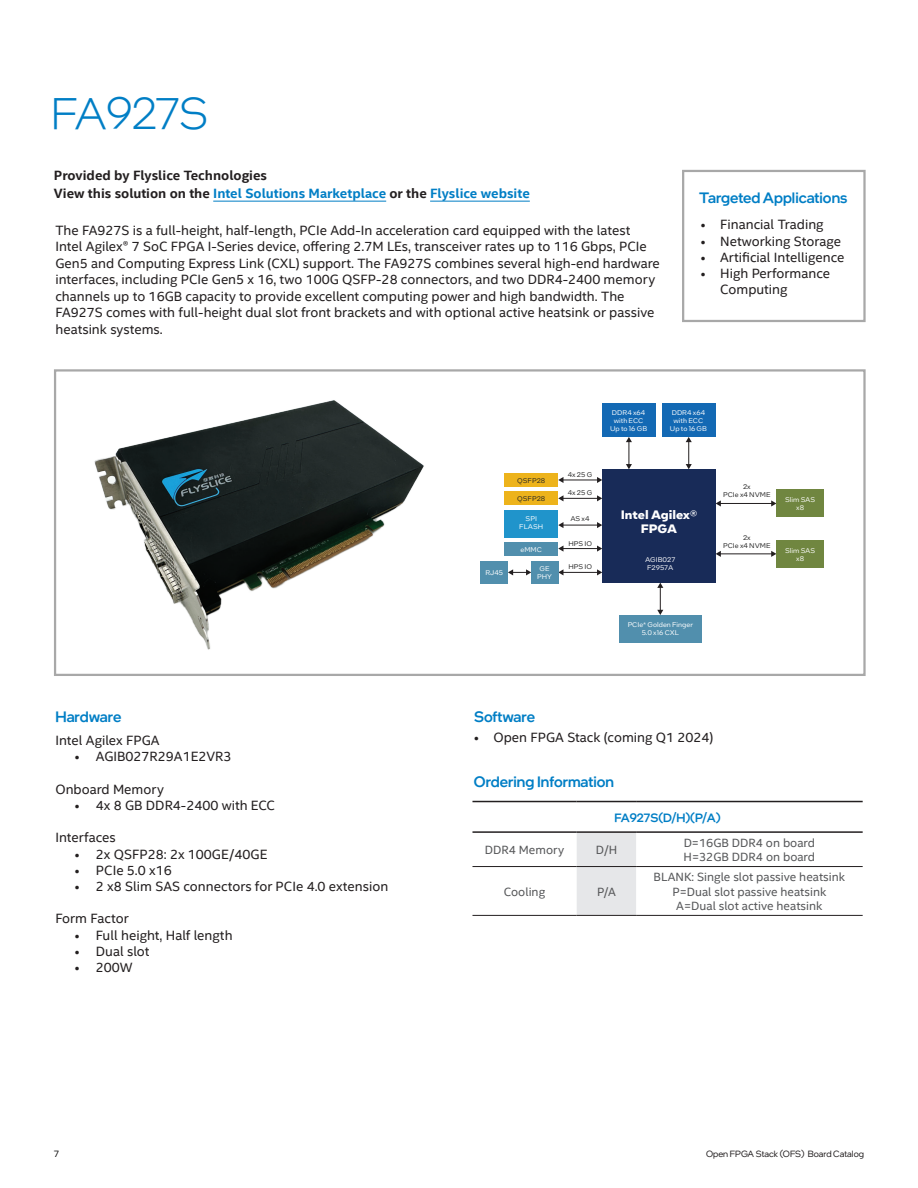
<style>
.page{position:relative;width:918px;height:1188px;background:#fff}
.page>*{position:absolute;margin:0;border:0;box-sizing:border-box;transform-origin:0 0}
.t1{font:300 45px "Intel One Display";letter-spacing:-.01em;color:#007ec5}
.t2{font:500 15px "Intel One Display";color:#007ec5}
.t3{font:13.5px/16.5px "Intel Clear";color:#231f20}
.t4{font:700 13.5px/18px "Intel Clear";color:#231f20}
.t5{font:700 12.15px/14.5px "Intel One Text";color:#fff;text-align:center}
.t6{font:12px/14.4px "Intel Clear";color:#57585a}
.t7{font:500 12px "Intel One Display";color:#007ec5}
.t8{font:9px "Intel One Display";color:#231f20}
.t9{font:9px "Intel One Display";color:#000}
.t10{font:6.75px/8.1px "Intel One Text";color:#fff;text-align:center}
.t11{font:6.75px/8.1px "Intel One Text";color:#242424;text-align:center}
.s1{color:#007ec5}
</style>
<div class="page">
<hr style="left:213px;top:201px;width:173px;height:1px;background:#007ec5">
<hr style="left:430px;top:201px;width:100px;height:1px;background:#007ec5">
<div style="left:682px;top:170px;width:184px;height:152px;border:2px solid #a8a8a8"></div>
<div style="left:54px;top:369px;width:812px;height:307px;border:2px solid #a8a8a8"></div>
<img style="left:94px;top:400px;width:330px;height:250px">
<div style="left:504px;top:542px;width:54px;height:13px;background:#518fad"></div>
<svg style="left:686px;top:437px;width:6px;height:32px"></svg>
<svg style="left:657px;top:583px;width:6px;height:32px"></svg>
<hr style="left:720px;top:503px;width:52px;height:1px;background:#231f20">
<svg style="left:716px;top:500px;width:5px;height:7px"></svg>
<svg style="left:771px;top:500px;width:5px;height:7px"></svg>
<hr style="left:563px;top:480px;width:35px;height:1px;background:#231f20">
<svg style="left:558px;top:477px;width:5px;height:6px"></svg>
<svg style="left:597px;top:477px;width:5px;height:6px"></svg>
<hr style="left:563px;top:525px;width:35px;height:1px;background:#231f20">
<svg style="left:558px;top:522px;width:5px;height:6px"></svg>
<svg style="left:597px;top:522px;width:5px;height:6px"></svg>
<hr style="left:563px;top:548px;width:35px;height:1px;background:#231f20">
<svg style="left:558px;top:546px;width:5px;height:6px"></svg>
<svg style="left:597px;top:546px;width:5px;height:6px"></svg>
<div style="left:602px;top:469px;width:114px;height:114px;background:#182b58"></div>
<div style="left:504px;top:473px;width:54px;height:14px;background:#edb31b"></div>
<div style="left:662px;top:403px;width:53px;height:34px;background:#1369b4"></div>
<div style="left:619px;top:615px;width:82px;height:27px;background:#518fad"></div>
<div style="left:504px;top:510px;width:54px;height:27px;background:#2094cb"></div>
<div style="left:776px;top:490px;width:48px;height:27px;background:#708640"></div>
<svg style="left:626px;top:437px;width:6px;height:32px"></svg>
<div style="left:602px;top:403px;width:54px;height:34px;background:#1369b4"></div>
<hr style="left:720px;top:553px;width:52px;height:1px;background:#231f20">
<svg style="left:716px;top:551px;width:5px;height:6px"></svg>
<svg style="left:771px;top:551px;width:5px;height:6px"></svg>
<div style="left:776px;top:540px;width:48px;height:27px;background:#708640"></div>
<hr style="left:563px;top:572px;width:35px;height:1px;background:#231f20">
<svg style="left:558px;top:569px;width:5px;height:6px"></svg>
<svg style="left:597px;top:569px;width:5px;height:6px"></svg>
<svg style="left:508px;top:569px;width:23px;height:6px"></svg>
<hr style="left:563px;top:498px;width:35px;height:1px;background:#231f20">
<svg style="left:558px;top:495px;width:5px;height:6px"></svg>
<svg style="left:597px;top:495px;width:5px;height:6px"></svg>
<div style="left:504px;top:492px;width:54px;height:13px;background:#edb31b"></div>
<div style="left:481px;top:561px;width:27px;height:23px;background:#518fad"></div>
<div style="left:531px;top:561px;width:27px;height:23px;background:#518fad"></div>
<svg style="left:472px;top:833px;width:391px;height:82px"></svg>
<hr style="left:472px;top:801px;width:105px;height:1px;background:#231f20">
<hr style="left:577px;top:801px;width:59px;height:1px;background:#231f20">
<hr style="left:636px;top:801px;width:227px;height:1px;background:#231f20">
<hr style="left:472px;top:831px;width:105px;height:2px;background:#231f20">
<hr style="left:577px;top:831px;width:59px;height:2px;background:#231f20">
<hr style="left:636px;top:831px;width:227px;height:2px;background:#231f20">
<hr style="left:472px;top:866px;width:105px;height:1px;background:#231f20">
<hr style="left:577px;top:866px;width:59px;height:1px;background:#231f20">
<hr style="left:636px;top:866px;width:227px;height:1px;background:#231f20">
<hr style="left:472px;top:915px;width:105px;height:1px;background:#231f20">
<hr style="left:577px;top:915px;width:59px;height:1px;background:#231f20">
<hr style="left:636px;top:915px;width:227px;height:1px;background:#231f20">
<h1 class="t1" style="left:51px;top:86px;width:158px">FA927S</h1>
<p class="t4" style="left:54px;top:166px;width:477px">Provided by Flyslice Technologies<br>View this solution on the <span class="s1">Intel Solutions Marketplace</span> or the <span class="s1">Flyslice website</span></p>
<p class="t3" style="left:55px;top:221px;width:606px">The FA927S is a full-height, half-length, PCIe Add-In acceleration card equipped with the latest Intel Agilex® 7 SoC FPGA I-Series device, offering 2.7M LEs, transceiver rates up to 116 Gbps, PCIe Gen5 and Computing Express Link (CXL) support. The FA927S combines several high-end hardware interfaces, including PCIe Gen5 x 16, two 100G QSFP-28 connectors, and two DDR4-2400 memory channels up to 16GB capacity to provide excellent computing power and high bandwidth. The FA927S comes with full-height dual slot front brackets and with optional active heatsink or passive heatsink systems.</p>
<p class="t2" style="left:699px;top:188px;width:150px">Targeted Applications</p>
<p class="t3" style="left:701px;top:216px;width:124px">• Financial Trading</p>
<p class="t3" style="left:701px;top:232px;width:142px">• Networking Storage</p>
<p class="t3" style="left:701px;top:248px;width:145px">• Artificial Intelligence</p>
<p class="t3" style="left:720px;top:265px;width:111px;text-indent:-19px">• High Performance<br>Computing</p>
<p class="t10" style="left:610px;top:408px;width:39px">DDR4 x64 with ECC<br>Up to 16 GB</p>
<p class="t10" style="left:670px;top:408px;width:39px">DDR4 x64 with ECC<br>Up to 16 GB</p>
<p class="t2" style="left:55px;top:707px;width:67px">Hardware</p>
<p class="t3" style="left:55px;top:732px;width:106px">Intel Agilex FPGA</p>
<p class="t3" style="left:75px;top:748px;width:158px">• AGIB027R29A1E2VR3</p>
<p class="t3" style="left:55px;top:780px;width:110px">Onboard Memory</p>
<p class="t3" style="left:75px;top:797px;width:202px">• 4x 8 GB DDR4-2400 with ECC</p>
<p class="t3" style="left:55px;top:829px;width:62px">Interfaces</p>
<p class="t3" style="left:75px;top:845px;width:194px">• 2x QSFP28: 2x 100GE/40GE</p>
<p class="t3" style="left:75px;top:861px;width:98px">• PCIe 5.0 x16</p>
<p class="t3" style="left:75px;top:878px;width:315px">• 2 x8 Slim SAS connectors for PCIe 4.0 extension</p>
<p class="t3" style="left:55px;top:910px;width:75px">Form Factor</p>
<p class="t3" style="left:75px;top:926px;width:159px">• Full height, Half length</p>
<p class="t3" style="left:75px;top:942px;width:76px">• Dual slot</p>
<p class="t3" style="left:75px;top:959px;width:59px">• 200W</p>
<p class="t10" style="left:485px;top:569px;width:19px">RJ45</p>
<p class="t11" style="left:517px;top:476px;width:30px">QSFP28</p>
<p class="t11" style="left:517px;top:494px;width:30px">QSFP28</p>
<p class="t10" style="left:519px;top:515px;width:26px">SPI<br>FLASH</p>
<p class="t10" style="left:521px;top:545px;width:23px">eMMC</p>
<p class="t10" style="left:537px;top:564px;width:16px">GE<br>PHY</p>
<p class="t11" style="left:568px;top:470px;width:26px">4x 25 G</p>
<p class="t11" style="left:570px;top:515px;width:21px">AS x4</p>
<p class="t11" style="left:568px;top:539px;width:25px">HPS IO</p>
<p class="t11" style="left:568px;top:563px;width:25px">HPS IO</p>
<p class="t11" style="left:568px;top:489px;width:26px">4x 25 G</p>
<p class="t5" style="left:621px;top:506px;width:78px">Intel Agilex®<br>FPGA</p>
<p class="t10" style="left:645px;top:556px;width:32px;text-align:left">AGIB027<br>F2957A</p>
<p class="t10" style="left:628px;top:620px;width:67px">PCIe* Golden Finger<br>5.0 x16 CXL</p>
<p class="t11" style="left:723px;top:483px;width:49px">2x<br>PCIe x4 NVME</p>
<p class="t11" style="left:723px;top:533px;width:49px">2x<br>PCIe x4 NVME</p>
<p class="t10" style="left:785px;top:496px;width:32px">Slim SAS x8</p>
<p class="t10" style="left:785px;top:546px;width:32px">Slim SAS x8</p>
<p class="t2" style="left:474px;top:707px;width:63px">Software</p>
<p class="t3" style="left:474px;top:729px;width:241px">• Open FPGA Stack (coming Q1 2024)</p>
<p class="t2" style="left:474px;top:772px;width:142px">Ordering Information</p>
<p class="t7" style="left:614px;top:810px;width:108px">FA927S(D/H)(P/A)</p>
<p class="t6" style="left:485px;top:842px;width:81px">DDR4 Memory</p>
<p class="t6" style="left:596px;top:842px;width:23px">D/H</p>
<p class="t6" style="left:684px;top:835px;width:133px">D=16GB DDR4 on board<br>H=32GB DDR4 on board</p>
<p class="t6" style="left:504px;top:884px;width:43px">Cooling</p>
<p class="t6" style="left:597px;top:884px;width:20px">P/A</p>
<p class="t6" style="left:654px;top:869px;width:193px;text-align:center">BLANK: Single slot passive heatsink<br>P=Dual slot passive heatsink<br>A=Dual slot active heatsink</p>
<p class="t9" style="left:54px;top:1148px;width:6px">7</p>
<p class="t8" style="left:706px;top:1149px;width:159px">Open FPGA Stack (OFS) Board Catalog</p>
</div>
